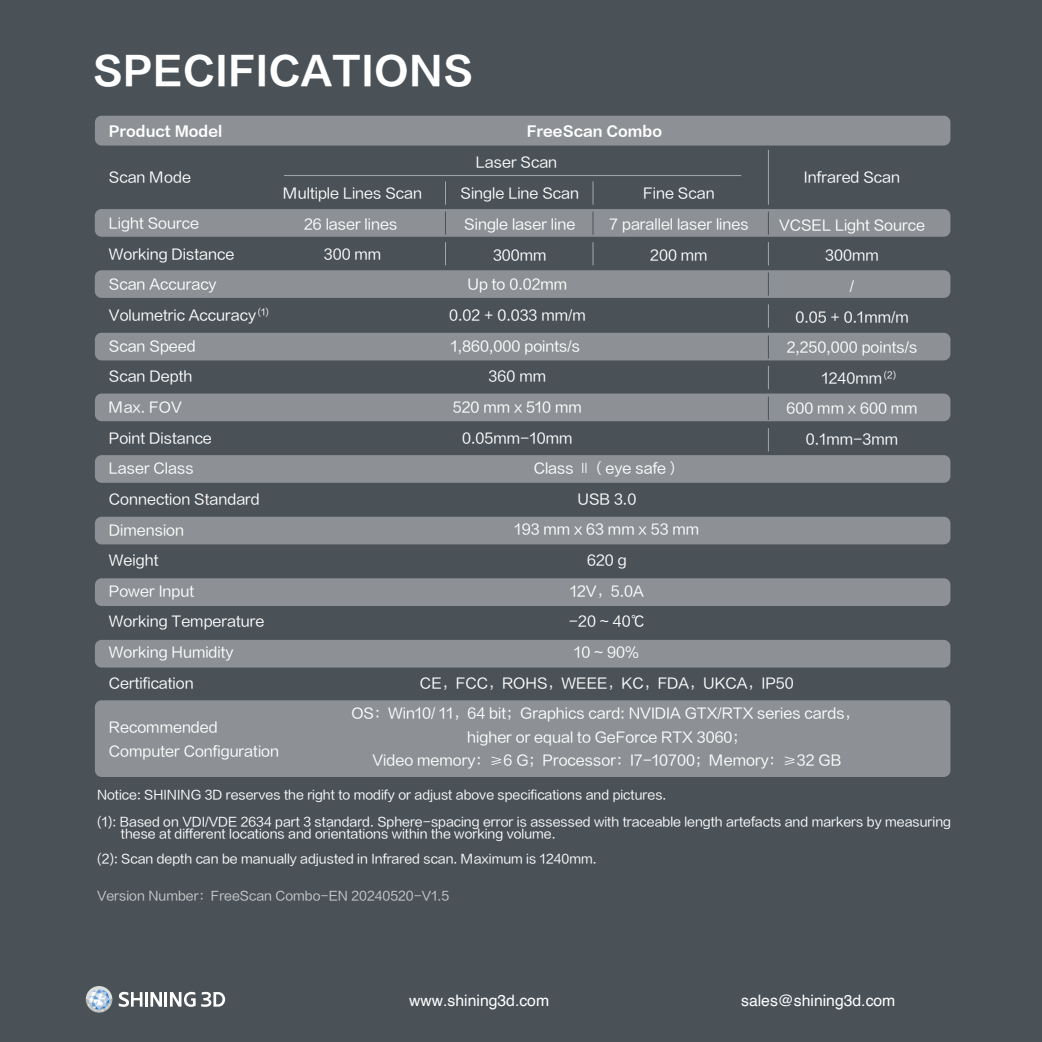
<style>
.page{position:relative;width:1042px;height:1042px;background:#4a5258}
.page>*{position:absolute;margin:0;border:0;box-sizing:border-box;transform-origin:0 0}
.t1{font:38.5px "FZLTCHJW GB1 0";color:#fff}
.t2{font:15.75px "Helvetica";color:#fff}
.t3{font:14px/30.6px "FZLTHJW GB1 0";color:#fff;text-align:center}
.t4{font:14px "FZLTCHJW GB1 0";color:#fff}
.t5{font:12.25px/26.4px "FZLTHJW GB1 0";color:#fff}
.t6{font:12.25px "FZLTHJW GB1 0";color:#c9caca}
.t7{font:8.75px "FZLTHJW GB1 0";color:#fff}
</style>
<div class="page">
<div style="left:95px;top:116px;width:855px;height:29px;background:#8d9195;border-radius:7px"></div>
<div style="left:95px;top:209px;width:855px;height:28px;background:#8d9195;border-radius:7px"></div>
<div style="left:95px;top:270px;width:855px;height:28px;background:#8d9195;border-radius:7px"></div>
<div style="left:95px;top:333px;width:855px;height:27px;background:#8d9195;border-radius:7px"></div>
<div style="left:95px;top:393px;width:855px;height:28px;background:#8d9195;border-radius:7px"></div>
<div style="left:95px;top:455px;width:855px;height:28px;background:#8d9195;border-radius:7px"></div>
<div style="left:95px;top:517px;width:855px;height:27px;background:#8d9195;border-radius:7px"></div>
<div style="left:95px;top:578px;width:855px;height:28px;background:#8d9195;border-radius:7px"></div>
<div style="left:95px;top:640px;width:855px;height:27px;background:#8d9195;border-radius:7px"></div>
<div style="left:95px;top:700px;width:855px;height:77px;background:#8d9195;border-radius:7px"></div>
<svg style="left:592px;top:212px;width:1px;height:23px"></svg>
<svg style="left:592px;top:242px;width:1px;height:23px"></svg>
<svg style="left:592px;top:181px;width:1px;height:24px"></svg>
<svg style="left:768px;top:212px;width:1px;height:23px"></svg>
<svg style="left:768px;top:304px;width:1px;height:24px"></svg>
<svg style="left:768px;top:242px;width:1px;height:23px"></svg>
<svg style="left:768px;top:335px;width:1px;height:24px"></svg>
<svg style="left:768px;top:272px;width:1px;height:24px"></svg>
<svg style="left:768px;top:397px;width:1px;height:23px"></svg>
<svg style="left:768px;top:428px;width:1px;height:23px"></svg>
<svg style="left:768px;top:366px;width:1px;height:23px"></svg>
<hr style="left:768px;top:150px;width:1px;height:55px;background:#9ea9ae">
<hr style="left:284px;top:175px;width:457px;height:1px;background:#9ea9ae">
<svg style="left:445px;top:212px;width:1px;height:23px"></svg>
<svg style="left:445px;top:242px;width:1px;height:23px"></svg>
<svg style="left:445px;top:181px;width:1px;height:24px"></svg>
<svg style="left:86px;top:986px;width:26px;height:26px"></svg>
<hr style="left:145px;top:992px;width:3px;height:14px;background:#fff">
<svg style="left:119px;top:991px;width:23px;height:16px"></svg>
<svg style="left:150px;top:992px;width:75px;height:15px"></svg>
<h1 class="t1" style="left:93px;top:49px;width:382px">SPECIFICATIONS</h1>
<p class="t4" style="left:109px;top:124px;width:115px">Product Model</p>
<p class="t4" style="left:527px;top:124px;width:137px">FreeScan Combo</p>
<p class="t3" style="left:109px;top:162px;width:84px">Scan Mode</p>
<p class="t3" style="left:476px;top:147px;width:83px">Laser Scan</p>
<p class="t3" style="left:804px;top:162px;width:98px">Infrared Scan</p>
<p class="t3" style="left:283px;top:178px;width:140px">Multiple Lines Scan<br>26 laser lines<br>300 mm</p>
<p class="t3" style="left:460px;top:178px;width:120px">Single Line Scan<br>Single laser line<br>300mm</p>
<p class="t3" style="left:609px;top:178px;width:141px">Fine Scan<br>7 parallel laser lines<br>200 mm</p>
<p class="t3" style="left:109px;top:208px;width:157px;text-align:left">Light Source<br>Working Distance<br>Scan Accuracy<br>Volumetric Accuracy<br>Scan Speed<br>Scan Depth<br>Max. FOV<br>Point Distance<br>Laser Class<br>Connection Standard<br>Dimension<br>Weight<br>Power Input<br>Working Temperature<br>Working Humidity<br>Certification</p>
<p class="t3" style="left:109px;top:716px;width:172px;line-height:23.6px;text-align:left">Recommended<br>Computer Configuration</p>
<p class="t3" style="left:779px;top:210px;width:148px">VCSEL Light Source<br>300mm<br>/<br>0.05 + 0.1mm/m<br>2,250,000 points/s<br>1240mm<br>600 mm x 600 mm<br>0.1mm-3mm</p>
<p class="t3" style="left:449px;top:270px;width:138px">Up to 0.02mm<br>0.02 + 0.033 mm/m<br>1,860,000 points/s<br>360 mm<br>520 mm x 510 mm<br>0.05mm-10mm</p>
<p class="t7" style="left:258px;top:307px;width:13px">(1)</p>
<p class="t7" style="left:884px;top:370px;width:14px">(2)</p>
<p class="t3" style="left:351px;top:453px;width:509px">Class Ⅱ（eye safe）<br>USB 3.0<br>193 mm x 63 mm x 53 mm<br>620 g<br>12V，5.0A<br>-20 ~ 40℃<br>10 ~ 90%<br>CE，FCC，ROHS，WEEE，KC，FDA，UKCA，IP50<br>OS：Win10/ 11，64 bit；Graphics card: NVIDIA GTX/RTX series cards，</p>
<p class="t3" style="left:372px;top:725px;width:470px;line-height:23.6px">higher or equal to GeForce RTX 3060；<br>Video memory：≥6 G；Processor：I7-10700；Memory：≥32 GB</p>
<p class="t5" style="left:97px;top:782px;width:855px">Notice: SHINING 3D reserves the right to modify or adjust above specifications and pictures.<br>(1): Based on VDI/VDE 2634 part 3 standard. Sphere-spacing error is assessed with traceable length artefacts and markers by measuring</p>
<p class="t5" style="left:97px;top:821px;width:501px;line-height:25.2px;text-indent:24px">these at different locations and orientations within the working volume.<br>(2): Scan depth can be manually adjusted in Infrared scan. Maximum is 1240mm.</p>
<p class="t6" style="left:97px;top:889px;width:354px">Version Number：FreeScan Combo-EN 20240520-V1.5</p>
<p class="t2" style="left:409px;top:988px;width:142px">www.shining3d.com</p>
<p class="t2" style="left:741px;top:988px;width:156px">sales@shining3d.com</p>
</div>
